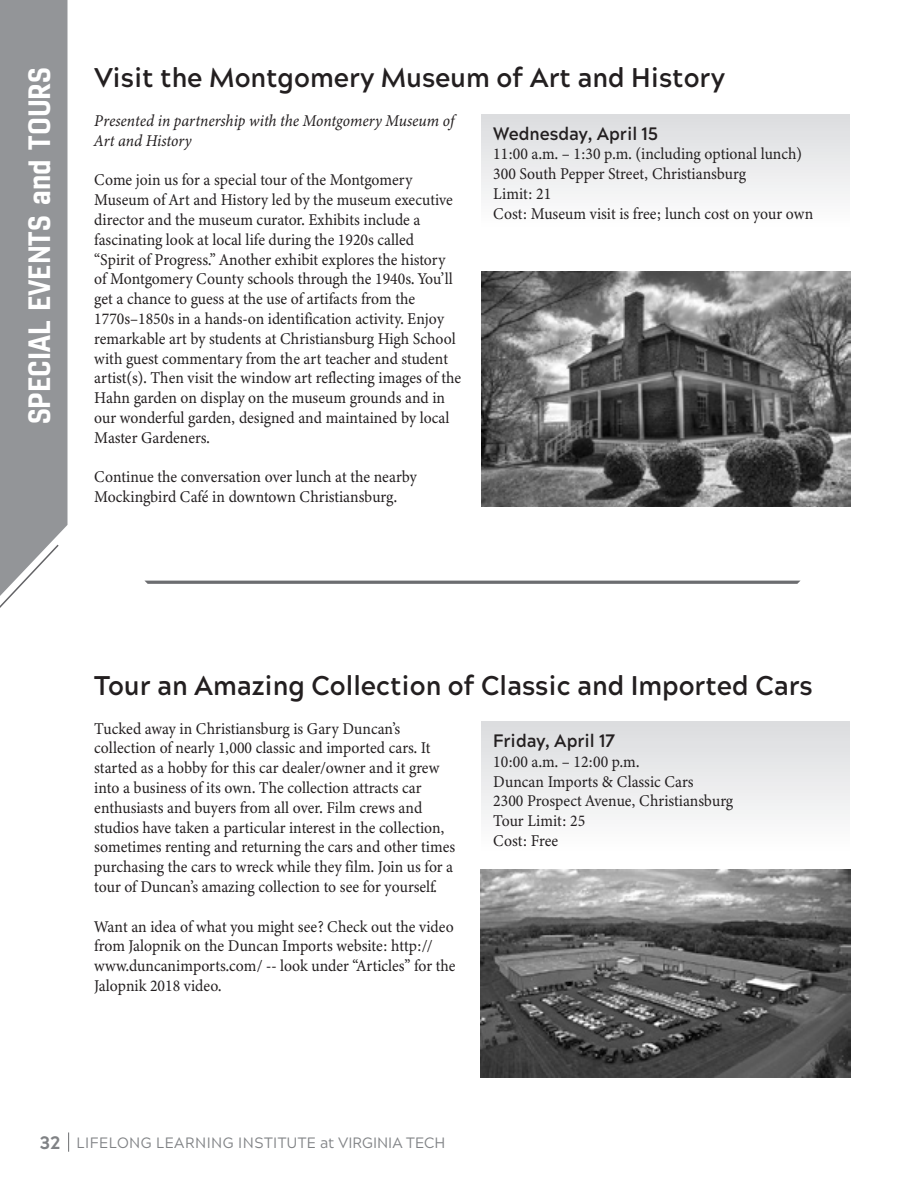
<style>
.page{position:relative;width:918px;height:1188px;background:#fff}
.page>*{position:absolute;margin:0;border:0;box-sizing:border-box;transform-origin:0 0}
.t1{font:30px "Gineso Nor Bol";color:#fff}
.t2{font:700 27px "Acherus Grotesque";color:#231f20;scale:.96 1}
.t3{font:700 18px "Acherus Grotesque";color:#231f20;scale:.94 1}
.t4{font:16.5px/19.8px "Minion Variable Concept";color:#231f20;scale:.94 1}
.t5{font:italic 16.5px/19.8px "Minion Variable Concept";color:#231f20;scale:.94 1}
.t6{font:15px "Acherus Grotesque";letter-spacing:.03em;color:#808285;scale:.96 1}
.s1{font-weight:800;font-size:18px}
</style>
<div class="page">
<svg style="left:68px;top:1132px;width:1px;height:20px"></svg>
<svg style="left:0;top:0;width:68px;height:608px;background:#9a9c9f"></svg>
<div style="left:481px;top:114px;width:369px;height:114px;background:linear-gradient(to bottom,#dbdcde,#fefefe)"></div>
<div style="left:481px;top:722px;width:369px;height:131px;background:linear-gradient(to bottom,#dbdcde,#fffefe)"></div>
<svg style="left:145px;top:581px;width:655px;height:3px;background:#737477"></svg>
<img style="left:481px;top:272px;width:370px;height:235px">
<img style="left:481px;top:870px;width:370px;height:208px">
<p class="t1" style="left:20px;top:424px;width:358px;rotate:-90deg">SPECIAL EVENTS and TOURS</p>
<p class="t2" style="left:94px;top:55px;width:658px">Visit the Montgomery Museum of Art and History</p>
<p class="t5" style="left:94px;top:111px;width:385px">Presented in partnership with the Montgomery Museum of<br>Art and History</p>
<p class="t4" style="left:94px;top:170px;width:392px">Come join us for a special tour of the Montgomery Museum of Art and History led by the museum executive director and the museum curator. Exhibits include a fascinating look at local life during the 1920s called<br>“Spirit of Progress.” Another exhibit explores the history of Montgomery County schools through the 1940s. You’ll get a chance to guess at the use of artifacts from the 1770s–1850s in a hands-on identification activity. Enjoy remarkable art by students at Christiansburg High School with guest commentary from the art teacher and student artist(s). Then visit the window art reflecting images of the Hahn garden on display on the museum grounds and in our wonderful garden, designed and maintained by local Master Gardeners.</p>
<p class="t4" style="left:94px;top:467px;width:345px">Continue the conversation over lunch at the nearby<br>Mockingbird Café in downtown Christiansburg.</p>
<p class="t3" style="left:493px;top:118px;width:177px">Wednesday, April 15</p>
<p class="t4" style="left:493px;top:144px;width:330px">11:00 a.m. – 1:30 p.m. (including optional lunch)</p>
<p class="t4" style="left:493px;top:164px;width:270px">300 South Pepper Street, Christiansburg</p>
<p class="t4" style="left:493px;top:184px;width:63px">Limit: 21</p>
<p class="t4" style="left:493px;top:203px;width:342px">Cost: Museum visit is free; lunch cost on your own</p>
<p class="t2" style="left:94px;top:662px;width:750px">Tour an Amazing Collection of Classic and Imported Cars</p>
<p class="t4" style="left:94px;top:718px;width:385px">Tucked away in Christiansburg is Gary Duncan’s collection of nearly 1,000 classic and imported cars. It started as a hobby for this car dealer/owner and it grew into a business of its own. The collection attracts car enthusiasts and buyers from all over. Film crews and studios have taken a particular interest in the collection, sometimes renting and returning the cars and other times purchasing the cars to wreck while they film. Join us for a tour of Duncan’s amazing collection to see for yourself.</p>
<p class="t4" style="left:94px;top:916px;width:386px">Want an idea of what you might see? Check out the video from Jalopnik on the Duncan Imports website: http:// www.duncanimports.com/ -- look under “Articles” for the Jalopnik 2018 video.</p>
<p class="t3" style="left:493px;top:725px;width:131px">Friday, April 17</p>
<p class="t4" style="left:493px;top:752px;width:157px">10:00 a.m. – 12:00 p.m.</p>
<p class="t4" style="left:493px;top:771px;width:215px">Duncan Imports &amp; Classic Cars</p>
<p class="t4" style="left:493px;top:791px;width:257px">2300 Prospect Avenue, Christiansburg</p>
<p class="t4" style="left:493px;top:811px;width:99px">Tour Limit: 25</p>
<p class="t4" style="left:493px;top:831px;width:71px">Cost: Free</p>
<p class="t6" style="left:40px;top:1130px;width:424px"><span class="s1">32</span> LIFELONG LEARNING INSTITUTE at VIRGINIA TECH</p>
</div>
